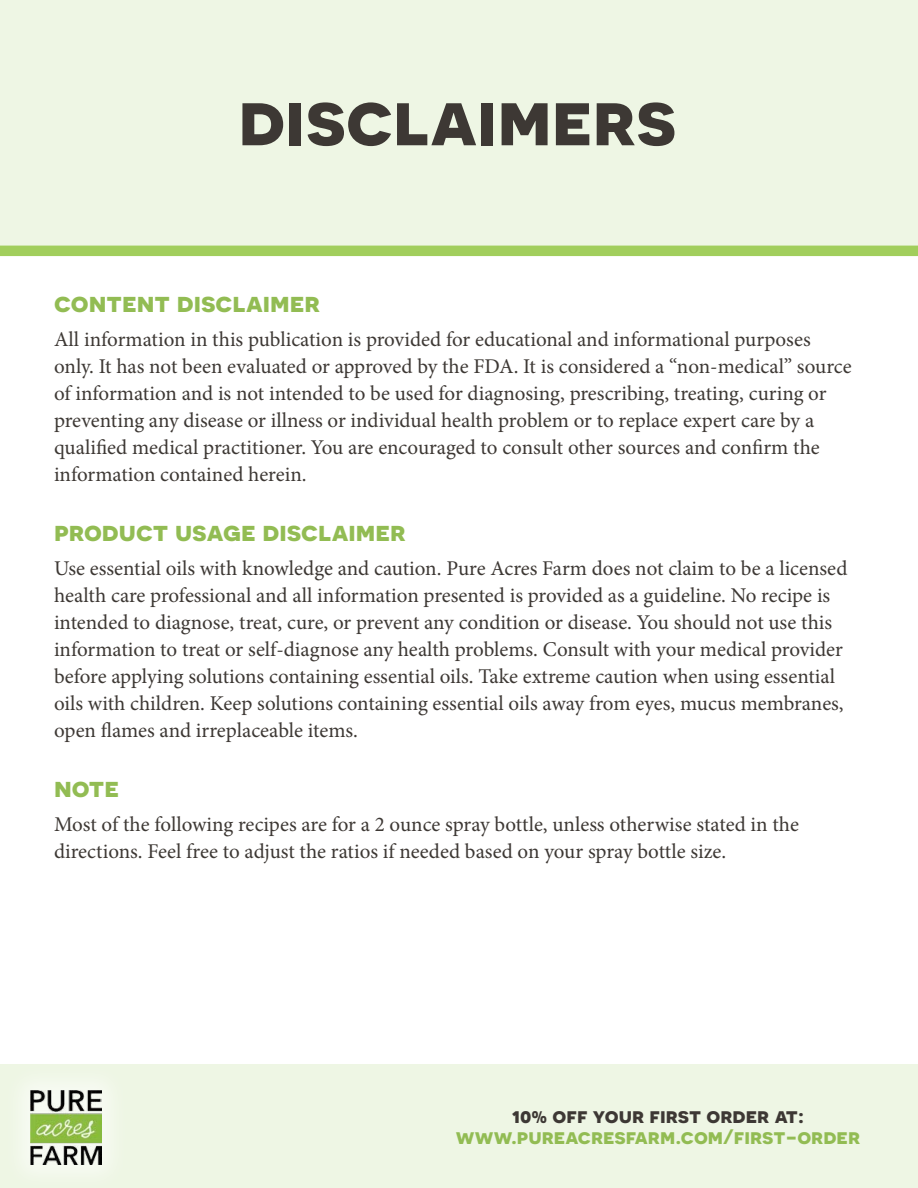
<style>
.page{position:relative;width:918px;height:1188px;background:#fff}
.page>*{position:absolute;margin:0;border:0;box-sizing:border-box;transform-origin:0 0}
.t1{font:700 75px "Novecentosanswide";color:#3d3834}
.t2{font:700 27px "Novecentosanswide";color:#92bc53}
.t3{font:21px/27px "Minion Pro";color:#3d3834}
.t4{font:700 21px "Novecentosanswide";color:#92bc53}
.t5{font:700 21px "Novecentosanswide";color:#3d3834}
</style>
<div class="page">
<div style="left:0;top:1065px;width:918px;height:123px;background:#eef6e4"></div>
<div style="left:2px;top:1062px;width:128px;height:126px;background:#f0f7e7"></div>
<img style="left:31px;top:1091px;width:71px;height:74px">
<div style="left:0;top:0;width:918px;height:256px;background:#eef6e4"></div>
<h1 class="t1" style="left:238px;top:72px;width:440px">disclaimers</h1>
<p class="t2" style="left:54px;top:286px;width:268px">content disclaimer</p>
<p class="t3" style="left:54px;top:326px;width:799px">All information in this publication is provided for educational and informational purposes only. It has not been evaluated or approved by the FDA. It is considered a “non-medical” source of information and is not intended to be used for diagnosing, prescribing, treating, curing or preventing any disease or illness or individual health problem or to replace expert care by a qualified medical practitioner. You are encouraged to consult other sources and confirm the information contained herein.</p>
<p class="t2" style="left:54px;top:515px;width:353px">product usage disclaimer</p>
<p class="t3" style="left:54px;top:555px;width:795px">Use essential oils with knowledge and caution. Pure Acres Farm does not claim to be a licensed health care professional and all information presented is provided as a guideline. No recipe is intended to diagnose, treat, cure, or prevent any condition or disease. You should not use this information to treat or self-diagnose any health problems. Consult with your medical provider before applying solutions containing essential oils. Take extreme caution when using essential oils with children. Keep solutions containing essential oils away from eyes, mucus membranes, open flames and irreplaceable items.</p>
<p class="t2" style="left:54px;top:771px;width:67px">note</p>
<p class="t3" style="left:54px;top:811px;width:747px">Most of the following recipes are for a 2 ounce spray bottle, unless otherwise stated in the directions. Feel free to adjust the ratios if needed based on your spray bottle size.</p>
<p class="t5" style="left:512px;top:1102px;width:294px">10% off your first order at:</p>
<p class="t4" style="left:456px;top:1123px;width:406px">www.pureacresfarm.com/first-order</p>
</div>
